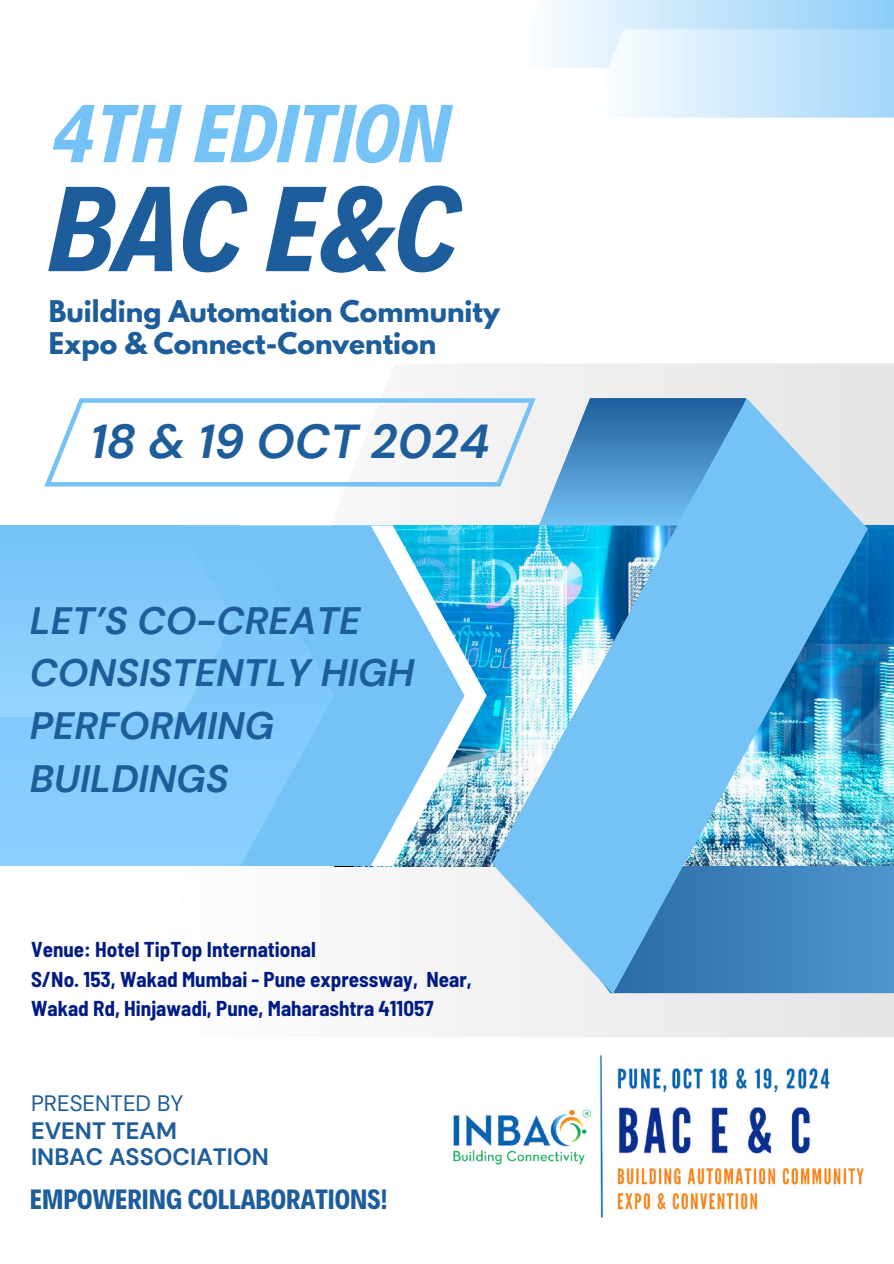
<style>
.page{position:relative;width:894px;height:1264px;background:#fff}
.page>*{position:absolute;margin:0;border:0;box-sizing:border-box;transform-origin:0 0}
.t1{font:italic 700 122.1px "Decalotype";color:#1d5d9b}
.t2{font:italic 700 82.95px "Decalotype";color:#75c2f6}
.t3{font:italic 700 47.55px "DM Sans";color:#1d5d9b}
.t4{font:italic 700 38.1px/52.7px "DM Sans";color:#1d5d9b}
.t5{font:700 28.2px "Decalotype";color:#1d5d9b}
.t6{font:700 26.55px/32.7px "League Spartan";color:#1d5d9b}
.t7{font:700 23.7px/26.2px "DM Sans";color:#1d5d9b}
.t8{font:22.35px "DM Sans";color:#1d5d9b}
.t9{font:700 semi-condensed 21px/29.2px "Barlow";color:#001c84}
</style>
<div class="page">
<svg style="left:334px;top:363px;width:559px;height:674px;fill:#f1f1f2"></svg>
<img style="left:486px;top:525px;width:407px;height:341px">
<img style="left:334px;top:717px;width:130px;height:149px">
<svg style="left:0;top:717px;width:334px;height:149px;background:#83cbfb"></svg>
<div style="left:512px;top:0;width:381px;height:68px;background:linear-gradient(to right,#fff,#8dcdf8)"></div>
<svg style="left:588px;top:29px;width:305px;height:89px;background:#d0eafc"></svg>
<img style="left:453px;top:1055px;width:411px;height:163px">
<div style="left:512px;top:866px;width:381px;height:127px;background:#4d94cc"></div>
<svg style="left:0;top:398px;width:491px;height:319px"></svg>
<img style="left:491px;top:398px;width:376px;height:596px">
<h2 class="t2" style="left:53px;top:78px;width:398px">4TH EDITION</h2>
<h1 class="t1" style="left:49px;top:148px;width:410px">BAC E&amp;C</h1>
<p class="t6" style="left:49px;top:298px;width:452px">Building Automation Community<br>Expo &amp; Connect-Convention</p>
<h3 class="t3" style="left:90px;top:410px;width:401px">18 &amp; 19 OCT 2024</h3>
<h3 class="t4" style="left:30px;top:594px;width:386px">LET’S CO-CREATE<br>CONSISTENTLY HIGH<br>PERFORMING<br>BUILDINGS</h3>
<p class="t9" style="left:31px;top:934px;width:442px">Venue: Hotel TipTop International<br>S/No. 153, Wakad Mumbai - Pune expressway, Near,<br>Wakad Rd, Hinjawadi, Pune, Maharashtra 411057</p>
<p class="t8" style="left:31px;top:1088px;width:154px">PRESENTED BY</p>
<p class="t7" style="left:31px;top:1117px;width:239px">EVENT TEAM<br>INBAC ASSOCIATION</p>
<h3 class="t5" style="left:30px;top:1180px;width:359px">EMPOWERING COLLABORATIONS!</h3>
</div>
